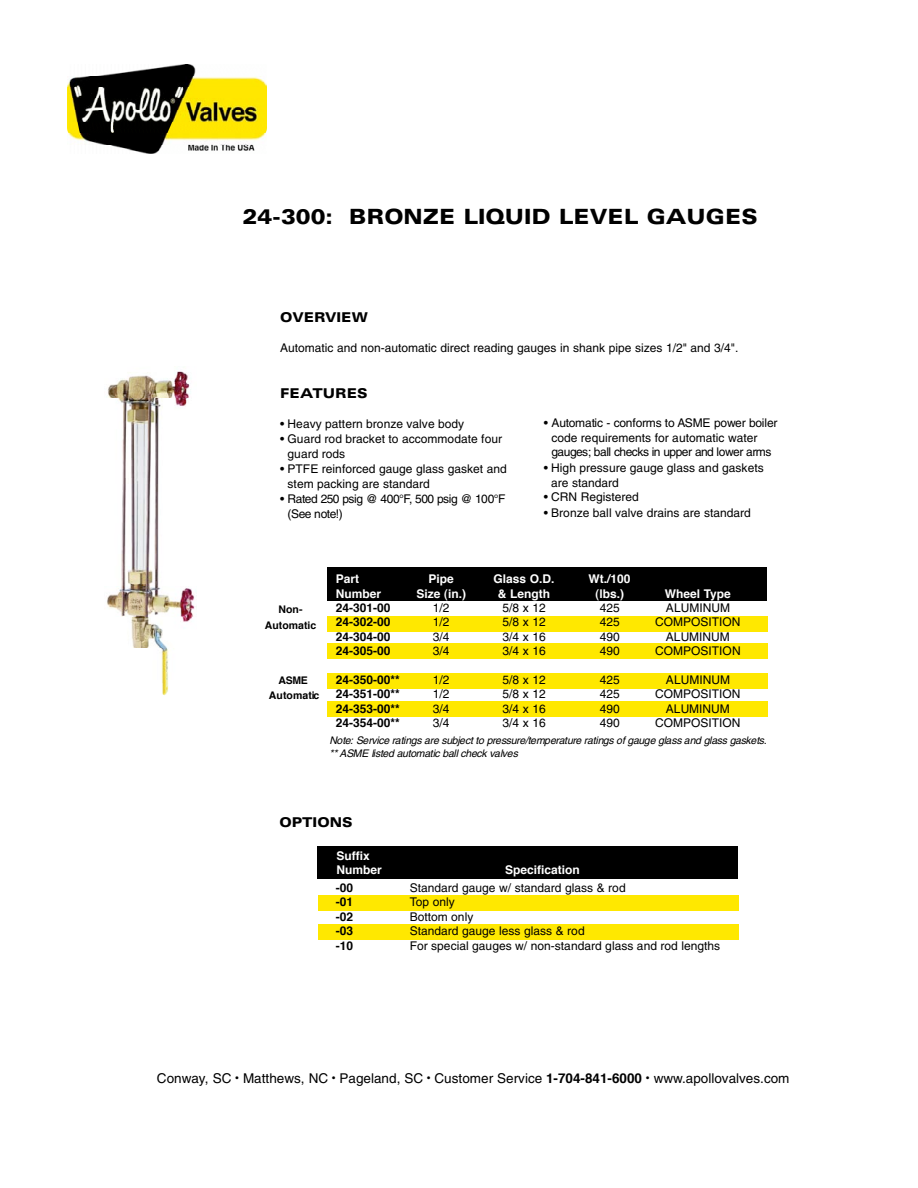
<style>
.page{position:relative;width:918px;height:1188px;background:#fff}
.page>*{position:absolute;margin:0;border:0;box-sizing:border-box;transform-origin:0 0}
.t1{font:900 expanded 21px "Univers";color:#000;scale:.95 1}
.t2{font:13.5px "Helvetica";color:#000}
.t3{font:900 expanded 13.5px "Univers";color:#000;scale:.95 1}
.t4{font:12px/15.1px "Helvetica";color:#000}
.t5{font:700 12px "Helvetica";color:#000}
.t6{font:700 12px/14.4px "Helvetica";color:#fff}
.t7{font:12px/15.1px "Helvetica";letter-spacing:-.04em;color:#000}
.t8{font:italic 10.5px/12.6px "Helvetica";color:#000}
.t9{font:700 10.5px/15.1px "Helvetica";color:#000;text-align:center}
.s1{font-size:9px}
.s2{font-weight:700}
</style>
<div class="page">
<div style="left:319px;top:896px;width:420px;height:15px;background:#ffe800"></div>
<div style="left:319px;top:924px;width:420px;height:16px;background:#ffe800"></div>
<img style="left:68px;top:65px;width:198px;height:88px">
<img style="left:107px;top:371px;width:89px;height:325px">
<div style="left:318px;top:846px;width:420px;height:32px;background:#000"></div>
<div style="left:327px;top:616px;width:441px;height:16px;background:#ffe800"></div>
<div style="left:327px;top:644px;width:441px;height:15px;background:#ffe800"></div>
<div style="left:327px;top:674px;width:441px;height:15px;background:#ffe800"></div>
<div style="left:327px;top:702px;width:441px;height:15px;background:#ffe800"></div>
<div style="left:327px;top:568px;width:440px;height:33px;background:#000"></div>
<h1 class="t1" style="left:243px;top:209px;width:544px">24-300: BRONZE LIQUID LEVEL GAUGES</h1>
<p class="t3" style="left:280px;top:312px;width:94px">OVERVIEW</p>
<p class="t4" style="left:280px;top:342px;width:460px">Automatic and non-automatic direct reading gauges in shank pipe sizes 1/2" and 3/4".</p>
<p class="t3" style="left:280px;top:388px;width:94px">FEATURES</p>
<p class="t4" style="left:280px;top:417px;width:186px">• Heavy pattern bronze valve body</p>
<p class="t4" style="left:288px;top:432px;width:216px;line-height:14.7px;text-indent:-8px">• Guard rod bracket to accommodate four guard rods</p>
<p class="t4" style="left:288px;top:462px;width:221px;text-indent:-8px">• PTFE reinforced gauge glass gasket and stem packing are standard</p>
<p class="t7" style="left:288px;top:492px;width:219px;text-indent:-7px">• Rated 250 psig @ 400°F, 500 psig @ 100°F (See note!)</p>
<p class="t4" style="left:551px;top:416px;width:228px;text-indent:-7px">• Automatic - conforms to ASME power boiler code requirements for automatic water gauges; ball checks in upper and lower arms</p>
<p class="t4" style="left:551px;top:461px;width:214px;text-indent:-8px">• High pressure gauge glass and gaskets are standard</p>
<p class="t4" style="left:544px;top:491px;width:97px">• CRN Registered</p>
<p class="t4" style="left:544px;top:506px;width:209px">• Bronze ball valve drains are standard</p>
<p class="t9" style="left:265px;top:603px;width:53px">Non-<br>Automatic</p>
<p class="t9" style="left:269px;top:674px;width:52px">A S M E<br>A u to m a tic</p>
<p class="t6" style="left:336px;top:573px;width:25px">Part</p>
<p class="t6" style="left:428px;top:573px;width:27px">Pipe</p>
<p class="t6" style="left:494px;top:573px;width:63px">Glass O.D.</p>
<p class="t6" style="left:589px;top:573px;width:43px">Wt./100</p>
<p class="t6" style="left:336px;top:587px;width:47px">Number</p>
<p class="t6" style="left:417px;top:587px;width:51px">Size (in.)</p>
<p class="t6" style="left:498px;top:587px;width:54px">&amp; Length</p>
<p class="t6" style="left:595px;top:587px;width:30px">(lbs.)</p>
<p class="t6" style="left:665px;top:587px;width:68px">Wheel Type</p>
<p class="t5" style="left:336px;top:603px;width:56px">24-301-00</p>
<p class="t4" style="left:433px;top:601px;width:18px">1/2</p>
<p class="t4" style="left:503px;top:601px;width:45px">5/8 x 12</p>
<p class="t4" style="left:600px;top:601px;width:22px">425</p>
<p class="t4" style="left:666px;top:601px;width:66px">ALUMINUM</p>
<p class="t5" style="left:336px;top:617px;width:56px">24-302-00</p>
<p class="t4" style="left:433px;top:616px;width:18px">1/2</p>
<p class="t4" style="left:503px;top:616px;width:45px">5/8 x 12</p>
<p class="t4" style="left:600px;top:616px;width:22px">425</p>
<p class="t4" style="left:655px;top:616px;width:87px">COMPOSITION</p>
<p class="t5" style="left:336px;top:632px;width:56px">24-304-00</p>
<p class="t4" style="left:433px;top:630px;width:18px">3/4</p>
<p class="t4" style="left:503px;top:630px;width:45px">3/4 x 16</p>
<p class="t4" style="left:600px;top:630px;width:22px">490</p>
<p class="t4" style="left:666px;top:630px;width:65px">ALUMINUM</p>
<p class="t5" style="left:336px;top:646px;width:56px">24-305-00</p>
<p class="t4" style="left:433px;top:645px;width:18px">3/4</p>
<p class="t4" style="left:503px;top:645px;width:45px">3/4 x 16</p>
<p class="t4" style="left:600px;top:645px;width:22px">490</p>
<p class="t4" style="left:655px;top:645px;width:87px">COMPOSITION</p>
<p class="t5" style="left:336px;top:675px;width:66px">24-350-00**</p>
<p class="t4" style="left:433px;top:673px;width:18px">1/2</p>
<p class="t4" style="left:503px;top:673px;width:45px">5/8 x 12</p>
<p class="t4" style="left:600px;top:673px;width:22px">425</p>
<p class="t4" style="left:666px;top:673px;width:66px">ALUMINUM</p>
<p class="t5" style="left:336px;top:689px;width:66px">24-351-00**</p>
<p class="t4" style="left:433px;top:688px;width:18px">1/2</p>
<p class="t4" style="left:503px;top:688px;width:45px">5/8 x 12</p>
<p class="t4" style="left:600px;top:688px;width:22px">425</p>
<p class="t4" style="left:655px;top:688px;width:87px">COMPOSITION</p>
<p class="t5" style="left:336px;top:704px;width:66px">24-353-00**</p>
<p class="t4" style="left:433px;top:702px;width:18px">3/4</p>
<p class="t4" style="left:503px;top:702px;width:45px">3/4 x 16</p>
<p class="t4" style="left:600px;top:702px;width:22px">490</p>
<p class="t4" style="left:666px;top:702px;width:65px">ALUMINUM</p>
<p class="t5" style="left:336px;top:718px;width:66px">24-354-00**</p>
<p class="t4" style="left:433px;top:717px;width:18px">3/4</p>
<p class="t4" style="left:503px;top:717px;width:45px">3/4 x 16</p>
<p class="t4" style="left:600px;top:717px;width:22px">490</p>
<p class="t4" style="left:655px;top:717px;width:87px">COMPOSITION</p>
<p class="t8" style="left:329px;top:736px;width:441px">Note: Service ratingsare subjectto pressure/temperature ratings ofgauge glassand glass gaskets. ** ASME listed automatic ballcheck valves</p>
<p class="t3" style="left:279px;top:817px;width:79px">OPTIONS</p>
<p class="t6" style="left:337px;top:850px;width:47px">Suffix<br>Number</p>
<p class="t6" style="left:505px;top:864px;width:76px">Specification</p>
<p class="t5" style="left:336px;top:883px;width:19px">-00</p>
<p class="t4" style="left:410px;top:881px;width:218px">Standard gauge w/ standard glass &amp; rod</p>
<p class="t5" style="left:336px;top:897px;width:19px">-01</p>
<p class="t4" style="left:410px;top:896px;width:47px">Top only</p>
<p class="t5" style="left:336px;top:912px;width:19px">-02</p>
<p class="t4" style="left:410px;top:910px;width:65px">Bottom only</p>
<p class="t5" style="left:336px;top:926px;width:19px">-03</p>
<p class="t4" style="left:410px;top:925px;width:176px">Standard gauge less glass &amp; rod</p>
<p class="t5" style="left:336px;top:940px;width:19px">-10</p>
<p class="t4" style="left:410px;top:939px;width:312px">For special gauges w/ non-standard glass and rod lengths</p>
<p class="t2" style="left:157px;top:1073px;width:634px">Conway, SC <span class="s1">•</span> Matthews, NC <span class="s1">•</span> Pageland, SC <span class="s1">•</span> Customer Service <span class="s2">1-704-841-6000</span> <span class="s1">•</span> www.apollovalves.com</p>
</div>
